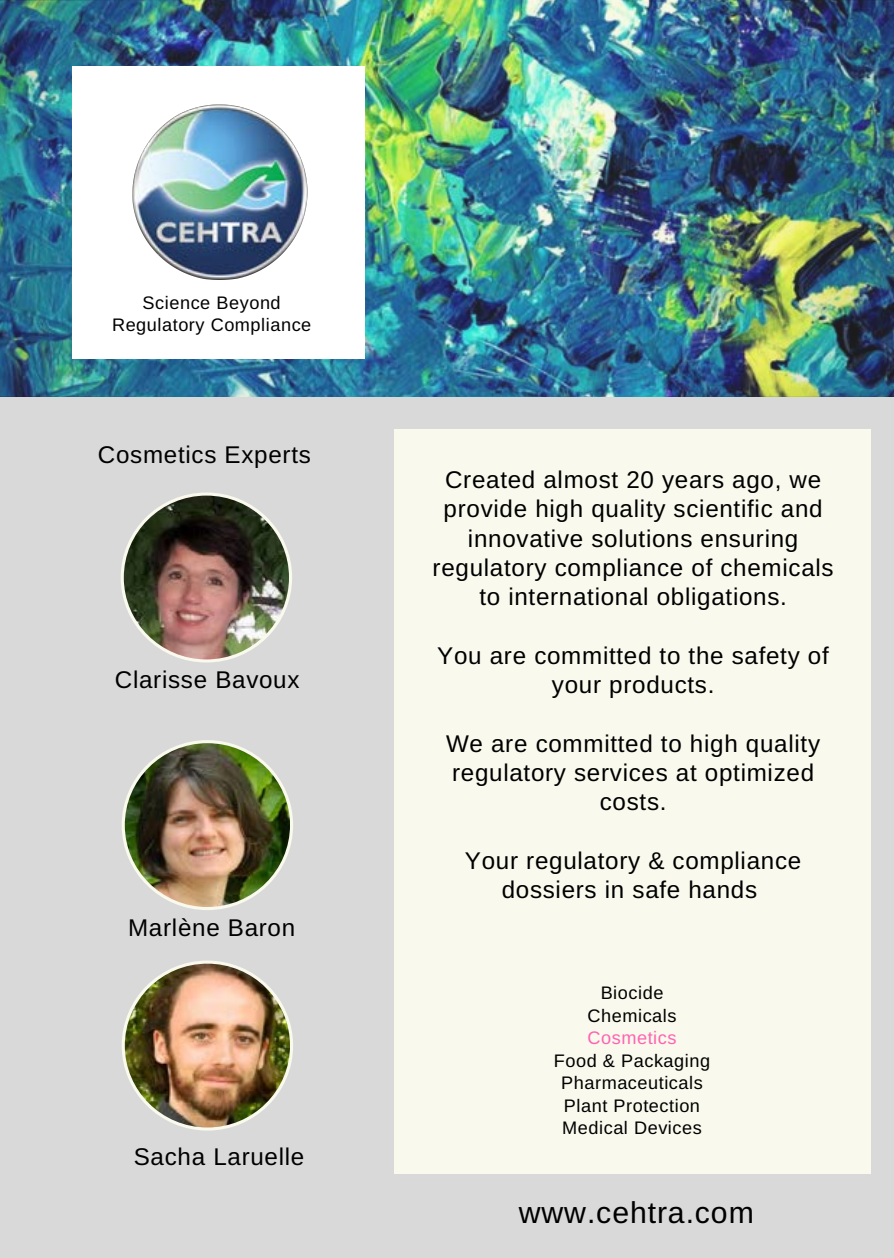
<style>
.page{position:relative;width:894px;height:1258px;background:#fff}
.page>*{position:absolute;margin:0;border:0;box-sizing:border-box;transform-origin:0 0}
.t1{font:30.3px "Arimo";letter-spacing:.03em;color:#000}
.t2{font:24.3px/29.4px "Arimo";letter-spacing:.03em;color:#000;text-align:center}
.t3{font:18px/22.5px "Arimo";letter-spacing:.03em;color:#000;text-align:center}
.t4{font:18px "Arimo";letter-spacing:.03em;color:#ff63b1}
</style>
<div class="page">
<div style="left:0;top:0;width:893px;height:1258px;background:#d9d9d9"></div>
<img style="left:0;top:0;width:893px;height:396px">
<div style="left:72px;top:66px;width:293px;height:293px;background:#fff"></div>
<img style="left:132px;top:104px;width:176px;height:176px">
<img style="left:121px;top:492px;width:171px;height:170px">
<img style="left:122px;top:740px;width:171px;height:170px">
<img style="left:122px;top:960px;width:171px;height:170px">
<div style="left:395px;top:414px;width:475px;height:775px;background:#f9f9ed"></div>
<div style="left:395px;top:1174px;width:475px;height:24px;background:#d9d9d9"></div>
<div style="left:395px;top:405px;width:475px;height:24px;background:#d9d9d9"></div>
<p class="t3" style="left:112px;top:291px;width:201px">Science Beyond<br>Regulatory Compliance</p>
<p class="t2" style="left:98px;top:440px;width:214px">Cosmetics Experts</p>
<p class="t2" style="left:115px;top:665px;width:186px">Clarisse Bavoux</p>
<p class="t2" style="left:128px;top:913px;width:168px">Marlène Baron</p>
<p class="t2" style="left:134px;top:1142px;width:172px">Sacha Laruelle</p>
<p class="t2" style="left:432px;top:465px;width:402px">Created almost 20 years ago, we provide high quality scientific and innovative solutions ensuring regulatory compliance of chemicals to international obligations.</p>
<p class="t2" style="left:437px;top:641px;width:393px">You are committed to the safety of your products.</p>
<p class="t2" style="left:446px;top:728px;width:375px">We are committed to high quality regulatory services at optimized costs.</p>
<p class="t2" style="left:465px;top:845px;width:338px">Your regulatory &amp; compliance dossiers in safe hands</p>
<p class="t3" style="left:587px;top:982px;width:90px">Biocide<br>Chemicals</p>
<p class="t4" style="left:587px;top:1028px;width:90px">Cosmetics</p>
<p class="t3" style="left:553px;top:1049px;width:158px">Food &amp; Packaging<br>Pharmaceuticals<br>Plant Protection<br>Medical Devices</p>
<p class="t1" style="left:518px;top:1196px;width:236px">www.cehtra.com</p>
</div>
